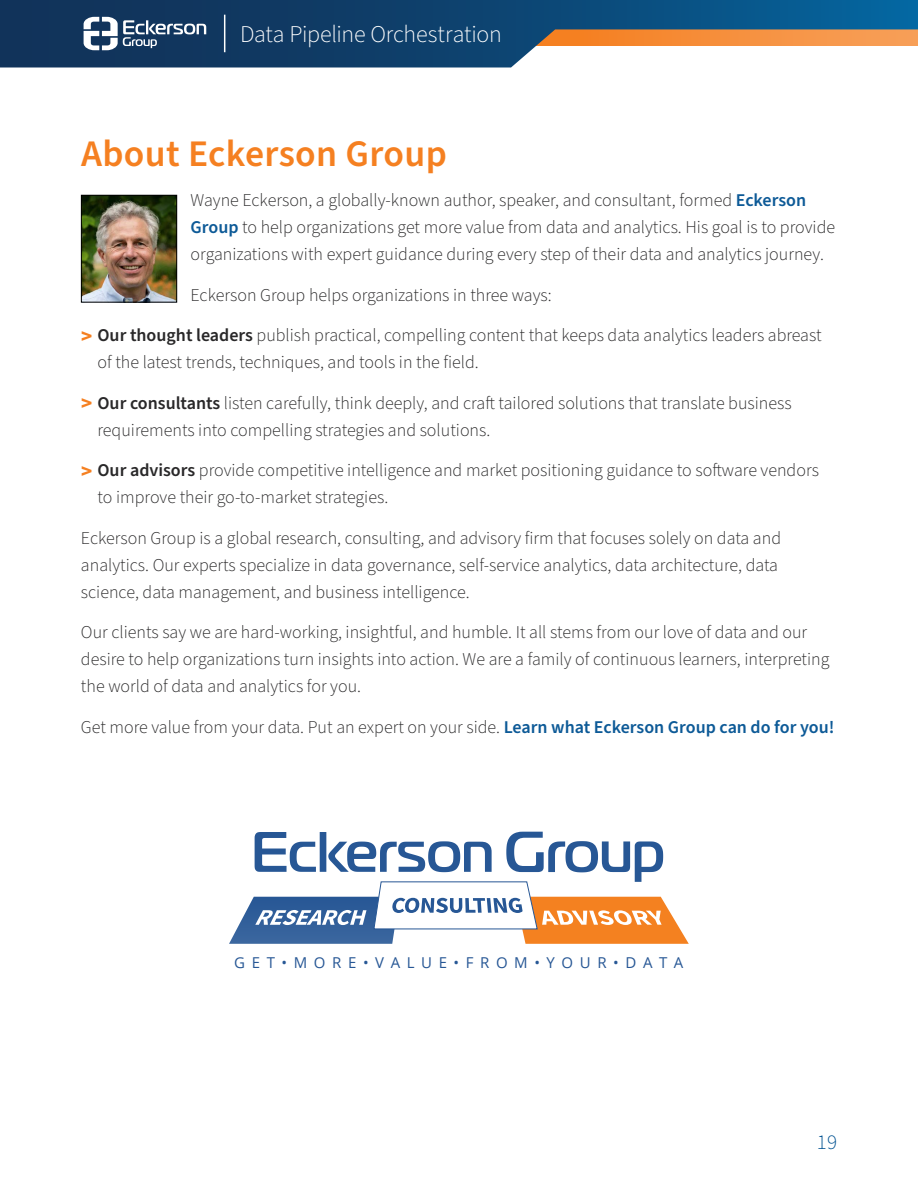
<style>
.page{position:relative;width:918px;height:1188px;background:#fff}
.page>*{position:absolute;margin:0;border:0;box-sizing:border-box;transform-origin:0 0}
.t1{font:600 37.5px "Source Sans Pro";letter-spacing:.01em;color:#f58021}
.t2{font:300 24px "Source Sans Pro";letter-spacing:-.01em;color:#fff}
.t3{font:300 21px "Source Sans Pro";color:#005291}
.t4{font:300 18px/27px "Source Sans Pro";color:#292829}
.t5{font:15px "Open Sans";letter-spacing:.44em;color:#275795}
.s1{font-weight:600;color:#0d5a97}
.s2{font-weight:700;font-size:21px;color:#f58021}
.s3{font-weight:600}
</style>
<div class="page">
<svg style="left:0;top:0;width:918px;height:68px;background:#4b677f"></svg>
<svg style="left:84px;top:17px;width:122px;height:33px"></svg>
<hr style="left:224px;top:15px;width:1px;height:37px;background:#fff">
<svg style="left:229px;top:832px;width:460px;height:112px"></svg>
<img style="left:83px;top:197px;width:92px;height:104px">
<div style="left:81px;top:195px;width:96px;height:108px;border:1px solid #000"></div>
<h2 class="t2" style="left:240px;top:18px;width:263px">Data Pipeline Orchestration</h2>
<h1 class="t1" style="left:81px;top:128px;width:368px">About Eckerson Group</h1>
<p class="t4" style="left:191px;top:187px;width:646px">Wayne Eckerson, a globally-known author, speaker, and consultant, formed <span class="s1">Eckerson<br>Group</span> to help organizations get more value from data and analytics. His goal is to provide organizations with expert guidance during every step of their data and analytics journey.</p>
<p class="t4" style="left:191px;top:282px;width:363px">Eckerson Group helps organizations in three ways:</p>
<p class="t4" style="left:98px;top:322px;width:726px;text-indent:-16px"><span class="s2">&gt;</span> <span class="s3">Our thought leaders</span> publish practical, compelling content that keeps data analytics leaders abreast of the latest trends, techniques, and tools in the field.</p>
<p class="t4" style="left:98px;top:390px;width:696px;text-indent:-16px"><span class="s2">&gt;</span> <span class="s3">Our consultants</span> listen carefully, think deeply, and craft tailored solutions that translate business requirements into compelling strategies and solutions.</p>
<p class="t4" style="left:98px;top:457px;width:723px;text-indent:-16px"><span class="s2">&gt;</span> <span class="s3">Our advisors</span> provide competitive intelligence and market positioning guidance to software vendors to improve their go-to-market strategies.</p>
<p class="t4" style="left:81px;top:525px;width:702px">Eckerson Group is a global research, consulting, and advisory firm that focuses solely on data and analytics. Our experts specialize in data governance, self-service analytics, data architecture, data science, data management, and business intelligence.</p>
<p class="t4" style="left:81px;top:619px;width:750px">Our clients say we are hard-working, insightful, and humble. It all stems from our love of data and our desire to help organizations turn insights into action. We are a family of continuous learners, interpreting the world of data and analytics for you.</p>
<p class="t4" style="left:81px;top:714px;width:755px">Get more value from your data. Put an expert on your side. <span class="s1">Learn what Eckerson Group can do for you!</span></p>
<p class="t5" style="left:234px;top:952px;width:451px">GET•MORE•VALUE•FROM•YOUR•DATA</p>
<p class="t3" style="left:817px;top:1128px;width:22px">19</p>
</div>
